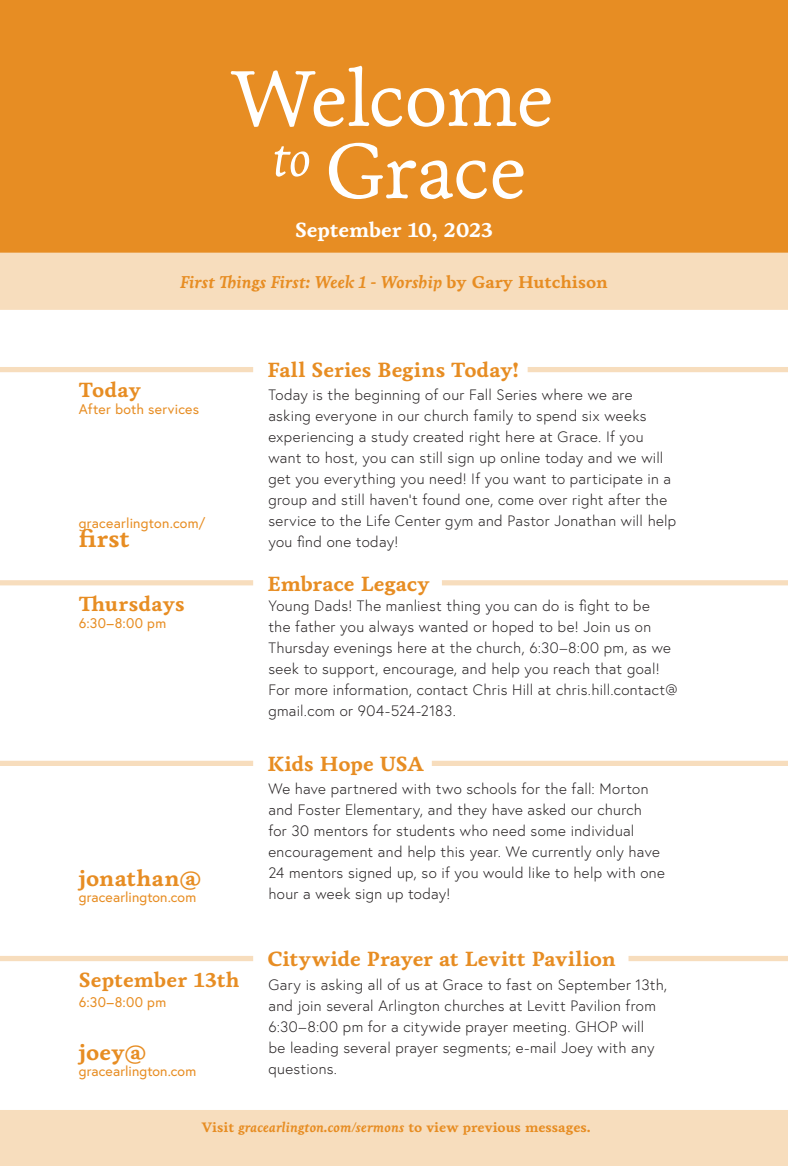
<style>
.page{position:relative;width:788px;height:1166px;background:#fff}
.page>*{position:absolute;margin:0;border:0;box-sizing:border-box;transform-origin:0 0}
.Body{font:80.5px "Livory";letter-spacing:-.025em;color:#fff}
.Body-2{font:italic 52.5px "Livory";color:#fff}
.Body-3{font:700 24.5px "Livory";color:#e78d23}
.Body-4{font:700 22.75px "Livory";letter-spacing:.01em;color:#e78d23}
.Body-5{font:700 21px "Livory";color:#e78d23}
.Body-6{font:700 21px "Livory";letter-spacing:-.005em;color:#fff}
.t1{font:italic 700 17.5px "Livory";color:#e78d23}
.Body-7{font:300 15.05px/21px "Europa";letter-spacing:.02em;color:#231f20}
.Body-8{font:14px "Europa";letter-spacing:.015em;color:#e78d23}
.t2{font:700 14px "Livory";color:#e78d23}
.s1{font-style:normal}
.s2{font-style:italic}
</style>
<div class="page">
<div style="left:0;top:253px;width:788px;height:57px;background:#f7ddbd"></div>
<div style="left:1px;top:1px;width:786px;height:251px;background:#e78d23"></div>
<div style="left:0;top:0;width:788px;height:253px;border:2px solid #e78d23"></div>
<div style="left:0;top:1110px;width:788px;height:56px;background:#f7ddbd"></div>
<div style="left:0;top:367px;width:253px;height:5px;background:#f7ddbd"></div>
<div style="left:527px;top:367px;width:261px;height:5px;background:#f7ddbd"></div>
<div style="left:0;top:580px;width:253px;height:5px;background:#f7ddbd"></div>
<div style="left:442px;top:580px;width:346px;height:5px;background:#f7ddbd"></div>
<div style="left:0;top:760px;width:253px;height:6px;background:#f7ddbd"></div>
<div style="left:432px;top:760px;width:356px;height:6px;background:#f7ddbd"></div>
<div style="left:0;top:956px;width:253px;height:5px;background:#f7ddbd"></div>
<div style="left:628px;top:956px;width:160px;height:5px;background:#f7ddbd"></div>
<p class="Body" style="left:231px;top:50px;width:324px">Welcome</p>
<p class="Body" style="left:324px;top:122px;width:204px">Grace</p>
<p class="Body-2" style="left:272px;top:128px;width:41px">to</p>
<p class="Body-6" style="left:295px;top:217px;width:199px">September 10, 2023</p>
<p class="t1" style="left:180px;top:271px;width:429px">First Things First: Week 1 - Worship <span class="s1">by Gary Hutchison</span></p>
<p class="Body-5" style="left:79px;top:377px;width:63px">Today</p>
<p class="Body-8" style="left:79px;top:400px;width:122px">After both services</p>
<p class="Body-8" style="left:79px;top:514px;width:128px">gracearlington.com/</p>
<p class="Body-3" style="left:79px;top:524px;width:52px">first</p>
<p class="Body-5" style="left:79px;top:591px;width:107px">Thursdays</p>
<p class="Body-8" style="left:79px;top:614px;width:89px">6:30–8:00 pm</p>
<p class="Body-4" style="left:79px;top:865px;width:124px">jonathan@</p>
<p class="Body-8" style="left:79px;top:888px;width:119px">gracearlington.com</p>
<p class="Body-5" style="left:79px;top:967px;width:162px">September 13th</p>
<p class="Body-8" style="left:79px;top:992px;width:89px">6:30–8:00 pm</p>
<p class="Body-4" style="left:79px;top:1039px;width:69px">joey@</p>
<p class="Body-8" style="left:79px;top:1062px;width:119px">gracearlington.com</p>
<p class="Body-5" style="left:267px;top:358px;width:253px">Fall Series Begins Today!</p>
<p class="Body-7" style="left:268px;top:384px;width:409px">Today is the beginning of our Fall Series where we are asking everyone in our church family to spend six weeks experiencing a study created right here at Grace. If you want to host, you can still sign up online today and we will get you everything you need! If you want to participate in a group and still haven’t found one, come over right after the service to the Life Center gym and Pastor Jonathan will help you find one today!</p>
<p class="Body-5" style="left:267px;top:571px;width:164px">Embrace Legacy</p>
<p class="Body-7" style="left:268px;top:595px;width:411px">Young Dads! The manliest thing you can do is fight to be<br>the father you always wanted or hoped to be! Join us on Thursday evenings here at the church, 6:30–8:00 pm, as we seek to support, encourage, and help you reach that goal!<br>For more information, contact Chris Hill at chris.hill.contact@ gmail.com or 904-524-2183.</p>
<p class="Body-5" style="left:267px;top:751px;width:158px">Kids Hope USA</p>
<p class="Body-7" style="left:268px;top:777px;width:398px">We have partnered with two schools for the fall: Morton and Foster Elementary, and they have asked our church<br>for 30 mentors for students who need some individual encouragement and help this year. We currently only have 24 mentors signed up, so if you would like to help with one hour a week sign up today!</p>
<p class="Body-5" style="left:267px;top:946px;width:350px">Citywide Prayer at Levitt Pavilion</p>
<p class="Body-7" style="left:268px;top:974px;width:400px">Gary is asking all of us at Grace to fast on September 13th, and join several Arlington churches at Levitt Pavilion from 6:30–8:00 pm for a citywide prayer meeting. GHOP will<br>be leading several prayer segments; e-mail Joey with any questions.</p>
<p class="t2" style="left:202px;top:1118px;width:390px">Visit <span class="s2">gracearlington.com/sermons</span> to view previous messages.</p>
</div>
